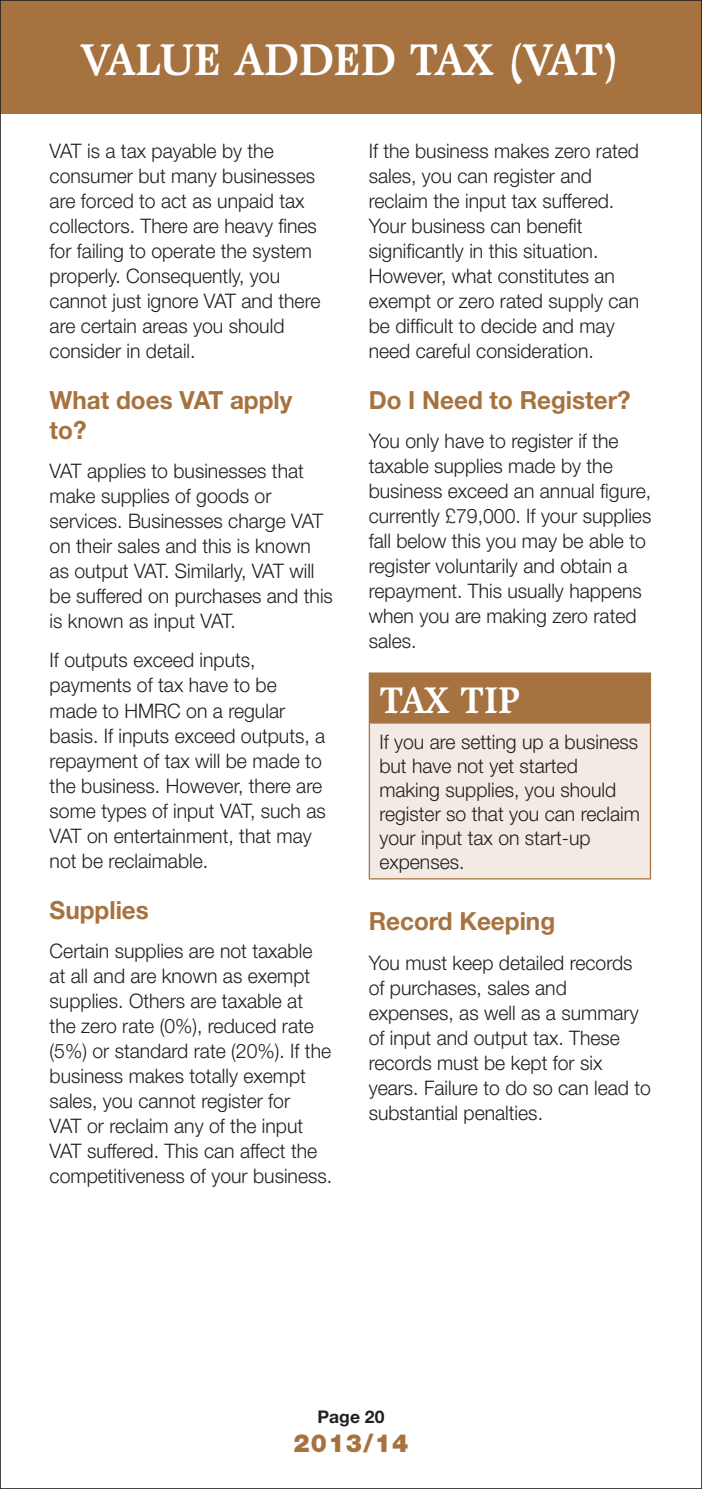
<style>
.page{position:relative;width:702px;height:1489px;background:#fff}
.page>*{position:absolute;margin:0;border:0;box-sizing:border-box;transform-origin:0 0}
.Section_Header{font:700 45px "Matt Antique BT";letter-spacing:-.02em;color:#fff}
.TAX_TIP_Header{font:700 37.5px "Matt Antique BT";letter-spacing:-.02em;color:#fff}
.Subhead{font:700 25px/30px "Helvetica Neue";color:#a6723f}
.t1{font:900 25px "Helvetica Neue";letter-spacing:.05em;color:#a6723f}
.Body_text{font:300 20px/25px "Helvetica Neue";color:#231f20}
.t2{font:700 17.5px "Helvetica Neue";color:#231f20}
</style>
<div class="page">
<div style="left:0;top:0;width:702px;height:113px;background:#a6723f"></div>
<div style="left:369px;top:673px;width:281px;height:50px;background:#a6723f"></div>
<div style="left:369px;top:723px;width:281px;height:155px;background:#f3ebe3"></div>
<hr style="left:369px;top:672px;width:282px;height:1px;background:#a6723f">
<hr style="left:649px;top:673px;width:2px;height:49px;background:#a6723f">
<hr style="left:369px;top:722px;width:282px;height:1px;background:#a6723f">
<hr style="left:369px;top:723px;width:1px;height:155px;background:#a6723f">
<hr style="left:649px;top:723px;width:2px;height:155px;background:#a6723f">
<hr style="left:369px;top:878px;width:282px;height:1px;background:#a6723f">
<p class="Section_Header" style="left:81px;top:30px;width:541px">VALUE ADDED TAX (VAT)</p>
<p class="Body_text" style="left:50px;top:137px;width:272px">VAT is a tax payable by the consumer but many businesses are forced to act as unpaid tax collectors. There are heavy fines for failing to operate the system properly. Consequently, you cannot just ignore VAT and there are certain areas you should consider in detail.</p>
<p class="Subhead" style="left:50px;top:384px;width:244px">What does VAT apply to?</p>
<p class="Body_text" style="left:50px;top:458px;width:285px">VAT applies to businesses that make supplies of goods or services. Businesses charge VAT on their sales and this is known as output VAT. Similarly, VAT will be suffered on purchases and this is known as input VAT.</p>
<p class="Body_text" style="left:50px;top:647px;width:278px">If outputs exceed inputs, payments of tax have to be made to HMRC on a regular basis. If inputs exceed outputs, a repayment of tax will be made to the business. However, there are some types of input VAT, such as<br>VAT on entertainment, that may not be reclaimable.</p>
<p class="Subhead" style="left:50px;top:894px;width:101px">Supplies</p>
<p class="Body_text" style="left:50px;top:937px;width:284px">Certain supplies are not taxable at all and are known as exempt supplies. Others are taxable at the zero rate (0%), reduced rate (5%) or standard rate (20%). If the business makes totally exempt sales, you cannot register for<br>VAT or reclaim any of the input<br>VAT suffered. This can affect the competitiveness of your business.</p>
<p class="Body_text" style="left:369px;top:137px;width:272px">If the business makes zero rated sales, you can register and reclaim the input tax suffered.<br>Your business can benefit significantly in this situation.<br>However, what constitutes an exempt or zero rated supply can be difficult to decide and may need careful consideration.</p>
<p class="Subhead" style="left:369px;top:384px;width:263px">Do I Need to Register?</p>
<p class="Body_text" style="left:369px;top:428px;width:284px">You only have to register if the taxable supplies made by the business exceed an annual figure, currently £79,000. If your supplies fall below this you may be able to register voluntarily and obtain a repayment. This usually happens when you are making zero rated sales.</p>
<p class="TAX_TIP_Header" style="left:379px;top:676px;width:143px">TAX TIP</p>
<p class="Body_text" style="left:379px;top:729px;width:262px;line-height:24px">If you are setting up a business but have not yet started making supplies, you should register so that you can reclaim your input tax on start-up expenses.</p>
<p class="Subhead" style="left:369px;top:905px;width:188px">Record Keeping</p>
<p class="Body_text" style="left:369px;top:949px;width:284px">You must keep detailed records of purchases, sales and expenses, as well as a summary of input and output tax. These records must be kept for six years. Failure to do so can lead to substantial penalties.</p>
<p class="t2" style="left:317px;top:1406px;width:68px">Page 20</p>
<p class="t1" style="left:293px;top:1427px;width:116px">2013/14</p>
</div>
